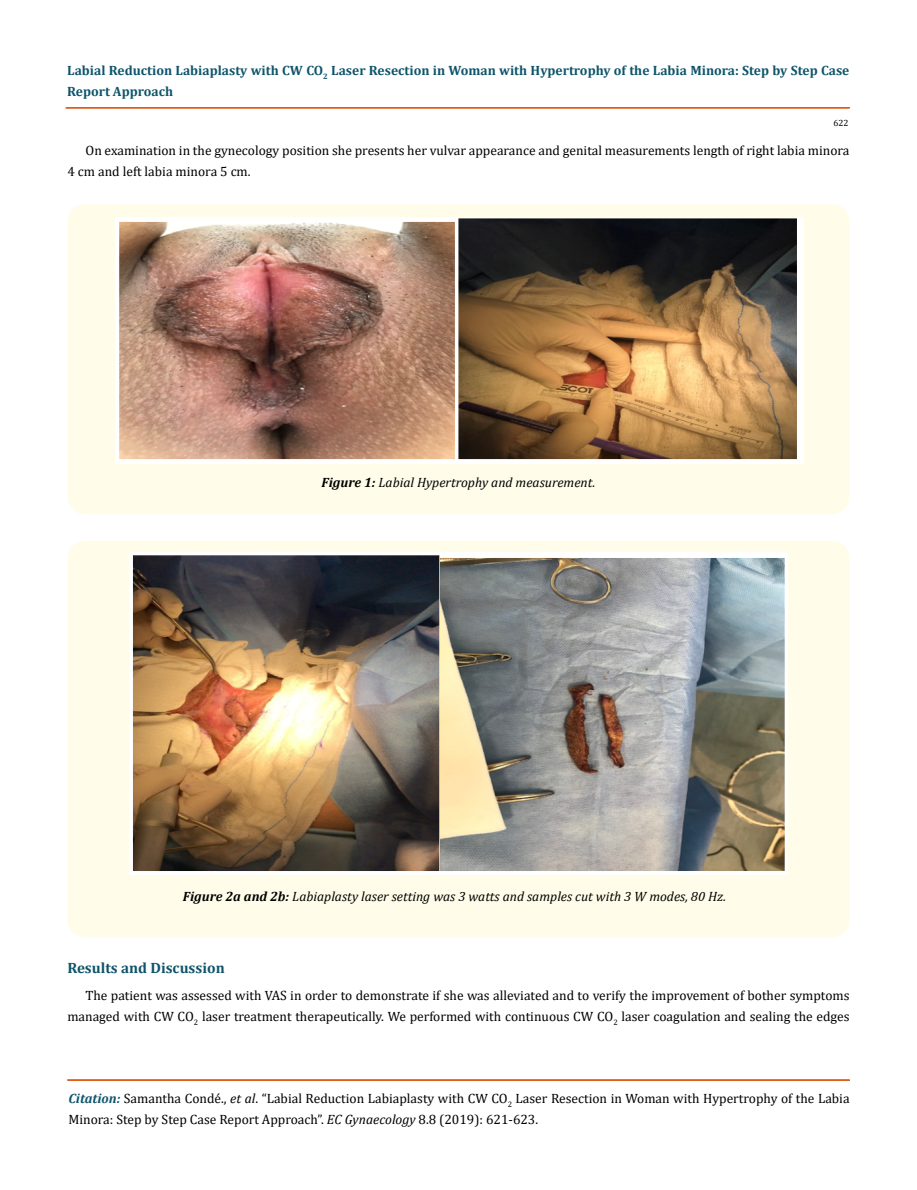
<style>
.page{position:relative;width:917px;height:1190px;background:#fff}
.page>*{position:absolute;margin:0;border:0;box-sizing:border-box;transform-origin:0 0}
.t1{font:700 15px "Cambria";color:#0e546a}
.t2{font:13.5px/21px "Cambria";color:#000}
.t3{font:700 13.5px/21px "Cambria";color:#0e546a}
.t4{font:italic 13.5px "Cambria";color:#000}
.t5{font:9px "Cambria";color:#000}
.s1{font-weight:700}
.s2{font-weight:700;font-style:italic;color:#0e546a}
.s3{font-style:italic}
</style>
<div class="page">
<hr style="left:66px;top:108px;width:783px;height:1px;background:#e05d1a">
<div style="left:66px;top:107px;width:783px;height:1px;border:1px solid #e05d1a"></div>
<hr style="left:68px;top:1080px;width:781px;height:1px;background:#e05d1a">
<div style="left:67px;top:1079px;width:782px;height:1px;border:1px solid #e05d1a"></div>
<div style="left:68px;top:204px;width:781px;height:310px;background:#fffde9;border-radius:18px"></div>
<img style="left:115px;top:217px;width:688px;height:246px">
<div style="left:68px;top:540px;width:781px;height:397px;background:#fffde9;border-radius:18px"></div>
<img style="left:129px;top:552px;width:658px;height:322px">
<p class="t3" style="left:67px;top:59px;width:783px">Labial Reduction Labiaplasty with CW CO<sub>2</sub> Laser Resection in Woman with Hypertrophy of the Labia Minora: Step by Step Case<br>Report Approach</p>
<p class="t5" style="left:833px;top:118px;width:16px">622</p>
<p class="t2" style="left:68px;top:140px;width:783px;text-indent:18px">On examination in the gynecology position she presents her vulvar appearance and genital measurements length of right labia minora<br>4 cm and left labia minora 5 cm.</p>
<p class="t4" style="left:321px;top:473px;width:275px"><span class="s1">Figure 1:</span> Labial Hypertrophy and measurement.</p>
<p class="t4" style="left:183px;top:886px;width:544px"><span class="s1">Figure 2a and 2b:</span> Labiaplasty laser setting was 3 watts and samples cut with 3 W modes, 80 Hz.</p>
<p class="t1" style="left:67px;top:956px;width:159px">Results and Discussion</p>
<p class="t2" style="left:67px;top:984px;width:783px;text-align:right">The patient was assessed with VAS in order to demonstrate if she was alleviated and to verify the improvement of bother symptoms managed with CW CO<sub>2</sub> laser treatment therapeutically. We performed with continuous CW CO<sub>2</sub> laser coagulation and sealing the edges</p>
<p class="t2" style="left:68px;top:1087px;width:782px"><span class="s2">Citation:</span> Samantha Condé., <span class="s3">et al</span>. “Labial Reduction Labiaplasty with CW CO<sub>2</sub> Laser Resection in Woman with Hypertrophy of the Labia<br>Minora: Step by Step Case Report Approach”. <span class="s3">EC Gynaecology</span> 8.8 (2019): 621-623.</p>
</div>
